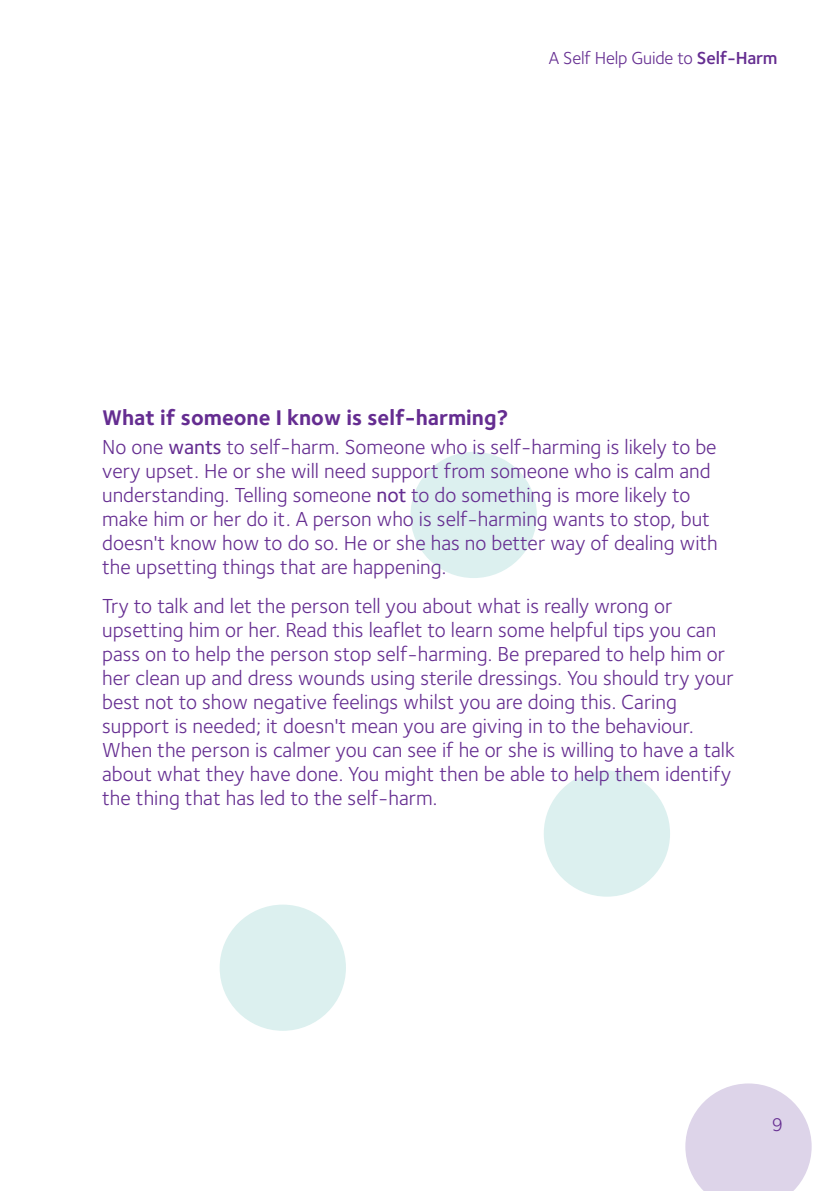
<style>
.page{position:relative;width:840px;height:1191px;background:#fff}
.page>*{position:absolute;margin:0;border:0;box-sizing:border-box;transform-origin:0 0}
.t1{font:700 22px "Foundry Sterling";color:#652d91}
.t2{font:21px/24px "Foundry Sterling";color:#652d91}
.t3{font:19px "Foundry Sterling";color:#652d91}
.t4{font:18px "Foundry Sterling";letter-spacing:-.01em;color:#652d91}
.s1{font-weight:600}
.s2{font-weight:500}
</style>
<div class="page">
<div style="left:410px;top:452px;width:126px;height:126px;background:#dcf0ef;border-radius:50%"></div>
<div style="left:219px;top:904px;width:127px;height:126px;background:#dcf0ef;border-radius:50%"></div>
<div style="left:543px;top:770px;width:126px;height:126px;background:#dcf0ef;border-radius:50%"></div>
<svg style="left:685px;top:1083px;width:126px;height:108px"></svg>
<p class="t4" style="left:548px;top:51px;width:230px">A Self Help Guide to <span class="s1">Self-Harm</span></p>
<p class="t1" style="left:102px;top:408px;width:407px">What if someone I know is self-harming?</p>
<p class="t2" style="left:102px;top:437px;width:616px">No one <span class="s2">wants</span> to self-harm. Someone who is self-harming is likely to be very upset. He or she will need support from someone who is calm and understanding. Telling someone <span class="s2">not</span> to do something is more likely to make him or her do it. A person who is self-harming wants to stop, but doesn't know how to do so. He or she has no better way of dealing with the upsetting things that are happening.</p>
<p class="t2" style="left:102px;top:595px;width:634px">Try to talk and let the person tell you about what is really wrong or upsetting him or her. Read this leaflet to learn some helpful tips you can pass on to help the person stop self-harming. Be prepared to help him or her clean up and dress wounds using sterile dressings. You should try your best not to show negative feelings whilst you are doing this. Caring support is needed; it doesn't mean you are giving in to the behaviour.<br>When the person is calmer you can see if he or she is willing to have a talk about what they have done. You might then be able to help them identify the thing that has led to the self-harm.</p>
<p class="t3" style="left:771px;top:1117px;width:13px">9</p>
</div>
